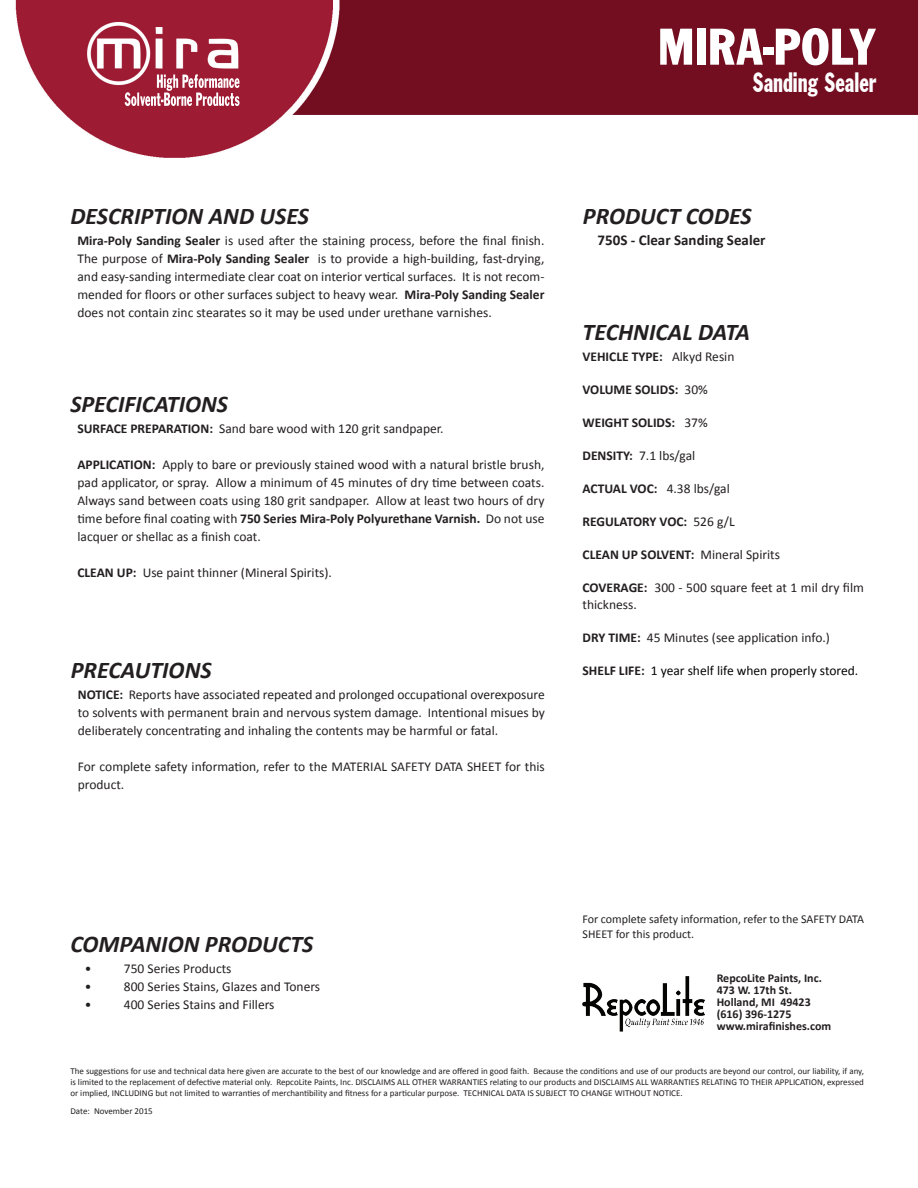
<style>
.page{position:relative;width:918px;height:1188px;background:#fff}
.page>*{position:absolute;margin:0;border:0;box-sizing:border-box;transform-origin:0 0}
.t1{font:54px "Franklin Cond Gothic";color:#fff}
.t2{font:29.25px "Franklin Cond Gothic";color:#fff;scale:.77 1}
.t3{font:italic 700 24px "Calibri";color:#231f20}
.t4{font:700 15px "Calibri";color:#231f20}
.t5{font:13.5px/18px "Calibri";color:#231f20;text-align:justify}
.t6{font:700 13.5px "Calibri";color:#231f20}
.t7{font:13.5px "Calibri";color:#040503}
.t8{font:700 12px "Calibri";color:#231f20}
.t9{font:12px/14.4px "Calibri";color:#231f20}
.t10{font:9px/10.8px "Calibri";color:#231f20;text-align:justify}
.s1{font-weight:700}
.s2{font-weight:400}
.s3{font-weight:700;color:#231f20}
</style>
<div class="page">
<img style="left:15px;top:0;width:903px;height:158px">
<img style="left:583px;top:976px;width:122px;height:56px">
<p class="t1" style="left:658px;top:16px;width:220px">MIRA-POLY</p>
<p class="t2" style="left:753px;top:66px;width:162px">Sanding Sealer</p>
<p class="t3" style="left:70px;top:200px;width:240px">DESCRIPTION AND USES</p>
<p class="t5" style="left:77px;top:231px;width:469px"><span class="s1">Mira-Poly Sanding Sealer</span> is used after the staining process, before the final finish.<br>The purpose of <span class="s1">Mira-Poly Sanding Sealer</span> is to provide a high-building, fast-drying, and easy-sanding intermediate clear coat on interior vertical surfaces. It is not recom&shy;mended for floors or other surfaces subject to heavy wear. <span class="s1">Mira-Poly Sanding Sealer </span>does not contain zinc stearates so it may be used under urethane varnishes.</p>
<p class="t3" style="left:70px;top:389px;width:159px">SPECIFICATIONS</p>
<p class="t5" style="left:77px;top:420px;width:368px"><span class="s1">SURFACE PREPARATION:</span> Sand bare wood with 120 grit sandpaper.</p>
<p class="t5" style="left:77px;top:456px;width:469px"><span class="s1">APPLICATION:</span> Apply to bare or previously stained wood with a natural bristle brush, pad applicator, or spray. Allow a minimum of 45 minutes of dry time between coats.<br>Always sand between coats using 180 grit sandpaper. Allow at least two hours of dry time before final coating with <span class="s1">750 Series Mira-Poly Polyurethane Varnish.</span> Do not use lacquer or shellac as a finish coat.</p>
<p class="t5" style="left:77px;top:564px;width:256px"><span class="s1">CLEAN UP:</span> Use paint thinner (Mineral Spirits).</p>
<p class="t3" style="left:71px;top:655px;width:142px">PRECAUTIONS</p>
<p class="t5" style="left:78px;top:686px;width:469px"><span class="s1">NOTICE:</span> Reports have associated repeated and prolonged occupational overexposure to solvents with permanent brain and nervous system damage. Intentional misues by deliberately concentrating and inhaling the contents may be harmful or fatal.</p>
<p class="t5" style="left:78px;top:758px;width:469px">For complete safety information, refer to the MATERIAL SAFETY DATA SHEET for this product.</p>
<p class="t3" style="left:583px;top:201px;width:170px">PRODUCT CODES</p>
<p class="t4" style="left:598px;top:231px;width:170px">750S - Clear Sanding Sealer</p>
<p class="t3" style="left:583px;top:317px;width:169px">TECHNICAL DATA</p>
<p class="t6" style="left:583px;top:348px;width:153px">VEHICLE TYPE: <span class="s2">Alkyd Resin</span></p>
<p class="t6" style="left:583px;top:381px;width:127px">VOLUME SOLIDS: <span class="s2">30%</span></p>
<p class="t6" style="left:583px;top:414px;width:127px">WEIGHT SOLIDS: <span class="s2">37%</span></p>
<p class="t5" style="left:583px;top:447px;width:114px"><span class="s1">DENSITY:</span> 7.1 lbs/gal</p>
<p class="t5" style="left:583px;top:480px;width:149px"><span class="s1">ACTUAL VOC:</span> 4.38 lbs/gal</p>
<p class="t6" style="left:583px;top:513px;width:154px">REGULATORY VOC: <span class="s2">526 g/L</span></p>
<p class="t6" style="left:583px;top:546px;width:199px">CLEAN UP SOLVENT: <span class="s2">Mineral Spirits</span></p>
<p class="t5" style="left:583px;top:579px;width:283px;line-height:16.5px"><span class="s1">COVERAGE:</span> 300 - 500 square feet at 1 mil dry film thickness.</p>
<p class="t5" style="left:583px;top:628px;width:249px"><span class="s1">DRY TIME:</span> 45 Minutes (see application info.)</p>
<p class="t7" style="left:583px;top:662px;width:277px"><span class="s3">SHELF LIFE:</span> 1 year shelf life when properly stored.</p>
<p class="t3" style="left:70px;top:929px;width:245px">COMPANION PRODUCTS</p>
<p class="t5" style="left:85px;top:960px;width:148px">• 750 Series Products</p>
<p class="t5" style="left:85px;top:978px;width:237px">• 800 Series Stains, Glazes and Toners</p>
<p class="t5" style="left:85px;top:996px;width:191px">• 400 Series Stains and Fillers</p>
<p class="t9" style="left:583px;top:912px;width:283px">For complete safety information, refer to the SAFETY DATA<br>SHEET for this product.</p>
<p class="t8" style="left:717px;top:971px;width:107px">RepcoLite Paints, Inc.</p>
<p class="t8" style="left:717px;top:983px;width:77px">473 W. 17th St.</p>
<p class="t8" style="left:717px;top:995px;width:96px">Holland, MI 49423</p>
<p class="t8" style="left:717px;top:1007px;width:76px">(616) 396-1275</p>
<p class="t8" style="left:717px;top:1019px;width:116px">www.mirafinishes.com</p>
<p class="t10" style="left:70px;top:1066px;width:795px">The suggestions for use and technical data here given are accurate to the best of our knowledge and are offered in good faith. Because the conditions and use of our products are beyond our control, our liability, if any, is limited to the replacement of defective material only. RepcoLite Paints, Inc. DISCLAIMS ALL OTHER WARRANTIES relating to our products and DISCLAIMS ALL WARRANTIES RELATING TO THEIR APPLICATION, expressed or implied, INCLUDING but not limited to warranties of merchantibility and fitness for a particular purpose. TECHNICAL DATA IS SUBJECT TO CHANGE WITHOUT NOTICE.</p>
<p class="t10" style="left:70px;top:1105px;width:84px">Date: November 2015</p>
</div>
